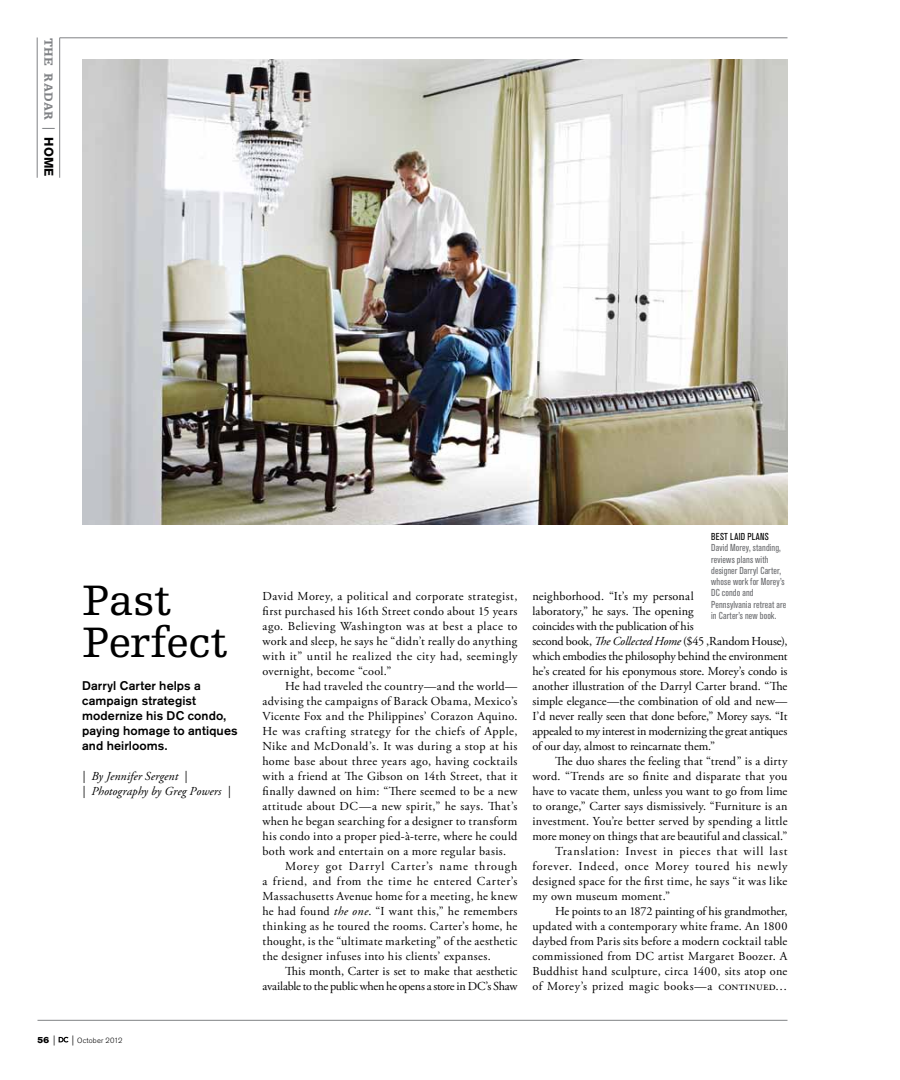
<style>
.page{position:relative;width:900px;height:1080px;background:#fff}
.page>*{position:absolute;margin:0;border:0;box-sizing:border-box;transform-origin:0 0}
.t1{font:45px/42.5px "Egyptienne F";letter-spacing:-.02em;color:#000}
.t2{font:500 12.5px/15px "Akzidenz Grotesk BE";letter-spacing:.005em;color:#000}
.t3{font:900 12.5px "Egyptienne F";letter-spacing:.04em;color:#808285}
.t4{font:12.25px/15px "Adobe Garamond Pro";letter-spacing:.02em;color:#000;text-align:justify}
.t5{font:12.25px/15px "Adobe Garamond Pro";letter-spacing:-.005em;color:#000}
.t6{font:12.25px "Adobe Garamond Pro";letter-spacing:.045em;color:#000}
.t7{font:12.25px "Adobe Garamond Pro";letter-spacing:-.025em;color:#000}
.t8{font:italic 12.25px/15px "Adobe Garamond Pro";letter-spacing:.01em;color:#000}
.t9{font:12.25px "Adobe Garamond Pro";letter-spacing:.055em;color:#000}
.t10{font:12.25px "Adobe Garamond Pro";letter-spacing:.06em;color:#000}
.t11{font:12.25px "Adobe Garamond Pro";letter-spacing:.05em;color:#000}
.t12{font:12.25px "Adobe Garamond Pro";letter-spacing:.07em;color:#000}
.t13{font:condensed 10px/11.2px "Akzidenz Grotesk BE";letter-spacing:.015em;color:#6d6e71}
.t14{font:condensed 10px "Akzidenz Grotesk BE";letter-spacing:.03em;color:#000}
.t15{font:8.75px "Akzidenz Grotesk BE Super";color:#000}
.t16{font:300 7.5px "Akzidenz Grotesk BE";letter-spacing:.025em;color:#000}
.s1{font-family:"Akzidenz Grotesk BE";font-weight:400}
.s2{font-family:"Akzidenz Grotesk BE";font-weight:700;color:#000}
.s3{font-family:"Akzidenz Grotesk BE";font-weight:300;font-stretch:expanded;font-size:10px}
.s4{font-stretch:expanded;font-size:10px}
.s5{font-style:italic}
</style>
<div class="page">
<hr style="left:37px;top:38px;width:1px;height:140px;background:#808285">
<hr style="left:59px;top:38px;width:1px;height:140px;background:#808285">
<hr style="left:60px;top:38px;width:728px;height:1px;background:#808285">
<hr style="left:38px;top:1020px;width:750px;height:1px;background:#808285">
<svg style="left:59px;top:1037px;width:9px;height:5px"></svg>
<img style="left:82px;top:60px;width:706px;height:465px">
<p class="t3" style="left:55px;top:38px;width:140px;rotate:90deg">the RADAR <span class="s1">|</span> <span class="s2">home</span></p>
<h1 class="t1" style="left:82px;top:580px;width:147px">Past<br>Perfect</h1>
<p class="t2" style="left:82px;top:678px;width:157px">Darryl Carter helps a campaign strategist modernize his DC condo, paying homage to antiques and heirlooms.</p>
<p class="t8" style="left:82px;top:769px;width:150px">| By Jennifer Sergent |<br>| Photography by Greg Powers |</p>
<p class="t15" style="left:38px;top:1034px;width:19px">56 <span class="s3">|</span></p>
<p class="t16" style="left:72px;top:1036px;width:52px"><span class="s4">|</span> October 2012</p>
<p class="t4" style="left:263px;top:589px;width:257px">David Morey, a political and corporate strategist, first purchased his 16th Street condo about 15 years ago. Believing Washington was at best a place to work and sleep, he says he “didn’t really do anything with it” until he realized the city had, seemingly overnight, become “cool.”</p>
<p class="t4" style="left:285px;top:679px;width:234px">He had traveled the country—and the world—</p>
<p class="t4" style="left:263px;top:694px;width:256px">advising the campaigns of Barack Obama, Mexico’s</p>
<p class="t4" style="left:263px;top:709px;width:257px">Vicente Fox and the Philippines’ Corazon Aquino.</p>
<p class="t6" style="left:263px;top:724px;width:256px">He was crafting strategy for the chiefs of Apple,</p>
<p class="t4" style="left:263px;top:739px;width:256px">Nike and McDonald’s. It was during a stop at his</p>
<p class="t4" style="left:263px;top:754px;width:257px">home base about three years ago, having cocktails</p>
<p class="t4" style="left:263px;top:769px;width:256px">with a friend at The Gibson on 14th Street, that it</p>
<p class="t4" style="left:263px;top:784px;width:256px">finally dawned on him: “There seemed to be a new</p>
<p class="t4" style="left:263px;top:799px;width:256px">attitude about DC—a new spirit,” he says. That’s</p>
<p class="t4" style="left:263px;top:814px;width:256px">when he began searching for a designer to transform</p>
<p class="t4" style="left:263px;top:829px;width:256px">his condo into a proper pied-à-terre, where he could</p>
<p class="t4" style="left:263px;top:844px;width:245px">both work and entertain on a more regular basis.</p>
<p class="t12" style="left:285px;top:859px;width:234px">Morey got Darryl Carter’s name through</p>
<p class="t9" style="left:263px;top:874px;width:256px">a friend, and from the time he entered Carter’s</p>
<p class="t4" style="left:263px;top:889px;width:256px">Massachusetts Avenue home for a meeting, he knew</p>
<p class="t4" style="left:263px;top:904px;width:257px">he had found <span class="s5">the one</span>. “I want this,” he remembers</p>
<p class="t4" style="left:263px;top:919px;width:256px">thinking as he toured the rooms. Carter’s home, he</p>
<p class="t4" style="left:263px;top:934px;width:256px">thought, is the “ultimate marketing” of the aesthetic</p>
<p class="t4" style="left:263px;top:949px;width:230px">the designer infuses into his clients’ expanses.</p>
<p class="t4" style="left:285px;top:964px;width:234px">This month, Carter is set to make that aesthetic</p>
<p class="t7" style="left:263px;top:979px;width:256px">available to the public when he opens a store in DC’s Shaw</p>
<p class="t14" style="left:711px;top:531px;width:59px">best laid plans</p>
<p class="t13" style="left:711px;top:542px;width:77px">David Morey, standing, reviews plans with designer Darryl Carter, whose work for Morey’s<br>DC condo and<br>Pennsylvania retreat are in Carter’s new book.</p>
<p class="t5" style="left:533px;top:589px;width:257px">neighborhood. “It’s my personal<br>laboratory,” he says. The opening<br>coincides with the publication of his<br>second book, <span class="s5">The Collected Home</span> ($45 ,Random House), which embodies the philosophy behind the environment he’s created for his eponymous store. Morey’s condo is another illustration of the Darryl Carter brand. “The simple elegance—the combination of old and new— I’d never really seen that done before,” Morey says. “It appealed to my interest in modernizing the great antiques of our day, almost to reincarnate them.”</p>
<p class="t4" style="left:555px;top:754px;width:234px">The duo shares the feeling that “trend” is a dirty</p>
<p class="t4" style="left:533px;top:769px;width:256px">word. “Trends are so finite and disparate that you</p>
<p class="t4" style="left:533px;top:784px;width:256px">have to vacate them, unless you want to go from lime</p>
<p class="t4" style="left:533px;top:799px;width:256px">to orange,” Carter says dismissively. “Furniture is an</p>
<p class="t4" style="left:533px;top:814px;width:256px">investment. You’re better served by spending a little</p>
<p class="t4" style="left:533px;top:829px;width:256px">more money on things that are beautiful and classical.”</p>
<p class="t10" style="left:555px;top:844px;width:234px">Translation: Invest in pieces that will last</p>
<p class="t11" style="left:533px;top:859px;width:256px">forever. Indeed, once Morey toured his newly</p>
<p class="t4" style="left:533px;top:874px;width:256px">designed space for the first time, he says “it was like</p>
<p class="t4" style="left:533px;top:889px;width:139px">my own museum moment.”</p>
<p class="t5" style="left:555px;top:904px;width:234px">He points to an 1872 painting of his grandmother,</p>
<p class="t4" style="left:533px;top:919px;width:256px">updated with a contemporary white frame. An 1800</p>
<p class="t4" style="left:533px;top:934px;width:256px">daybed from Paris sits before a modern cocktail table</p>
<p class="t4" style="left:533px;top:949px;width:256px">commissioned from DC artist Margaret Boozer. A</p>
<p class="t4" style="left:533px;top:964px;width:256px">Buddhist hand sculpture, circa 1400, sits atop one</p>
<p class="t6" style="left:533px;top:979px;width:181px">of Morey’s prized magic books—a</p>
<p class="t4" style="left:718px;top:979px;width:71px">continued…</p>
</div>
